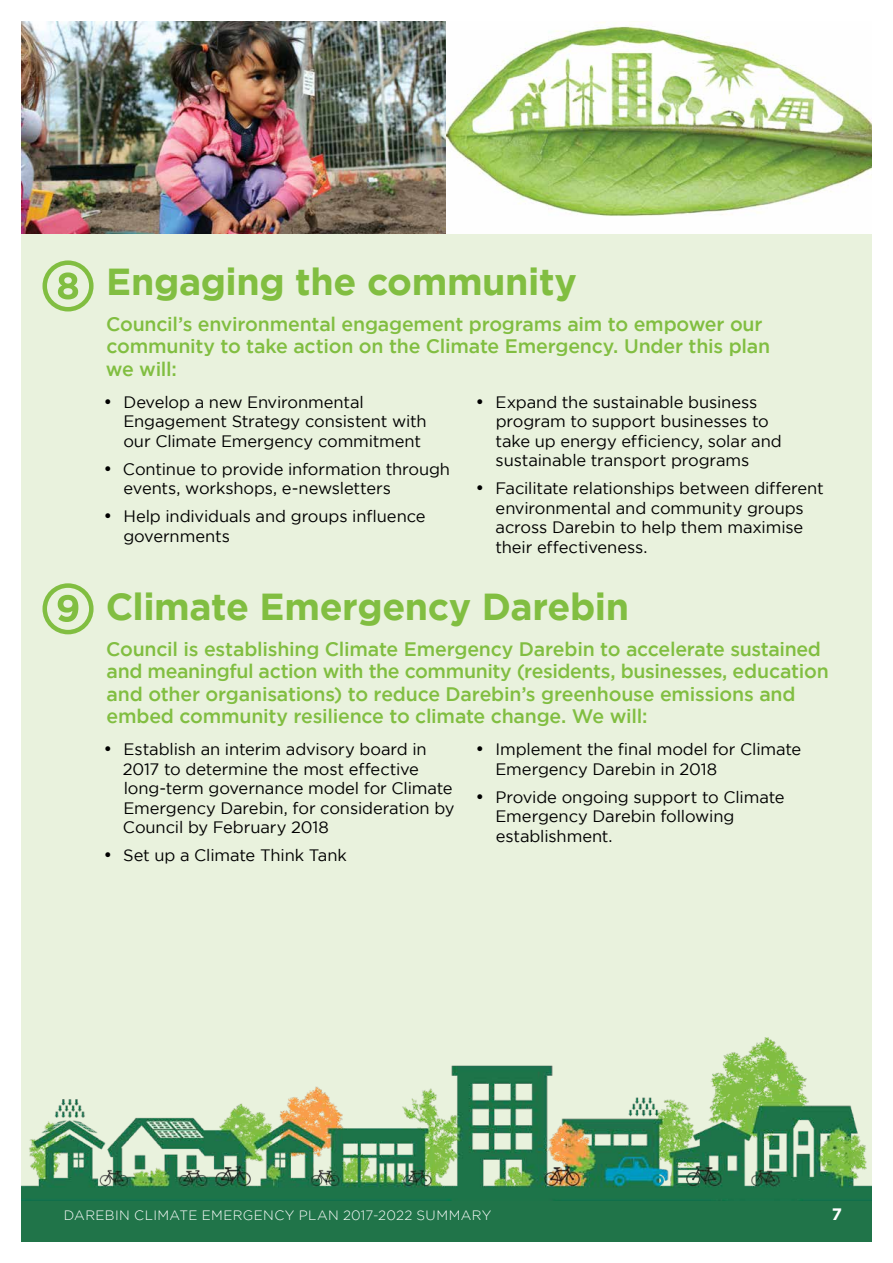
<style>
.page{position:relative;width:893px;height:1263px;background:#fff}
.page>*{position:absolute;margin:0;border:0;box-sizing:border-box;transform-origin:0 0}
.t1{font:700 37.5px "Gotham";letter-spacing:-.01em;color:#81be41}
.t2{font:500 19.5px/22.5px "Gotham";letter-spacing:-.01em;color:#81be41}
.t3{font:16.5px/19.5px "Gotham";letter-spacing:-.01em;color:#000}
.t4{font:700 16.5px "Gotham";color:#fff}
.t5{font:300 13.5px "Gotham";letter-spacing:.03em;color:#fff}
</style>
<div class="page">
<div style="left:21px;top:21px;width:851px;height:1221px;background:#e9f2dd"></div>
<div style="left:21px;top:1191px;width:851px;height:51px;background:#207449"></div>
<img style="left:21px;top:1038px;width:851px;height:163px">
<img style="left:21px;top:21px;width:851px;height:213px">
<div style="left:43px;top:260px;width:51px;height:51px;border:4px solid #81be41;border-radius:50%"></div>
<svg style="left:58px;top:272px;width:20px;height:27px"></svg>
<div style="left:43px;top:583px;width:51px;height:51px;border:4px solid #81be41;border-radius:50%"></div>
<svg style="left:58px;top:595px;width:20px;height:27px"></svg>
<h1 class="t1" style="left:106px;top:260px;width:472px">Engaging the community</h1>
<p class="t2" style="left:106px;top:312px;width:666px">Council’s environmental engagement programs aim to empower our community to take action on the Climate Emergency. Under this plan we will:</p>
<p class="t3" style="left:123px;top:392px;width:305px;text-indent:-19px">• Develop a new Environmental<br>Engagement Strategy consistent with our Climate Emergency commitment</p>
<p class="t3" style="left:124px;top:459px;width:328px;text-indent:-20px">• Continue to provide information through events, workshops, e-newsletters</p>
<p class="t3" style="left:123px;top:506px;width:304px;text-indent:-19px">• Help individuals and groups influence governments</p>
<p class="t3" style="left:495px;top:392px;width:288px;text-indent:-19px">• Expand the sustainable business program to support businesses to take up energy efficiency, solar and sustainable transport programs</p>
<p class="t3" style="left:495px;top:478px;width:330px;text-indent:-19px">• Facilitate relationships between different environmental and community groups across Darebin to help them maximise their effectiveness.</p>
<h1 class="t1" style="left:106px;top:585px;width:525px">Climate Emergency Darebin</h1>
<p class="t2" style="left:106px;top:637px;width:724px">Council is establishing Climate Emergency Darebin to accelerate sustained and meaningful action with the community (residents, businesses, education and other organisations) to reduce Darebin’s greenhouse emissions and embed community resilience to climate change. We will:</p>
<p class="t3" style="left:123px;top:740px;width:333px;text-indent:-19px">• Establish an interim advisory board in 2017 to determine the most effective long-term governance model for Climate Emergency Darebin, for consideration by Council by February 2018</p>
<p class="t3" style="left:104px;top:846px;width:244px">• Set up a Climate Think Tank</p>
<p class="t3" style="left:496px;top:740px;width:307px;text-indent:-19px">• Implement the final model for Climate<br>Emergency Darebin in 2018</p>
<p class="t3" style="left:496px;top:787px;width:291px;text-indent:-19px">• Provide ongoing support to Climate<br>Emergency Darebin following establishment.</p>
<p class="t5" style="left:64px;top:1208px;width:429px">DAREBIN CLIMATE EMERGENCY PLAN 2017-2022 SUMMARY</p>
<p class="t4" style="left:832px;top:1205px;width:12px">7</p>
</div>
